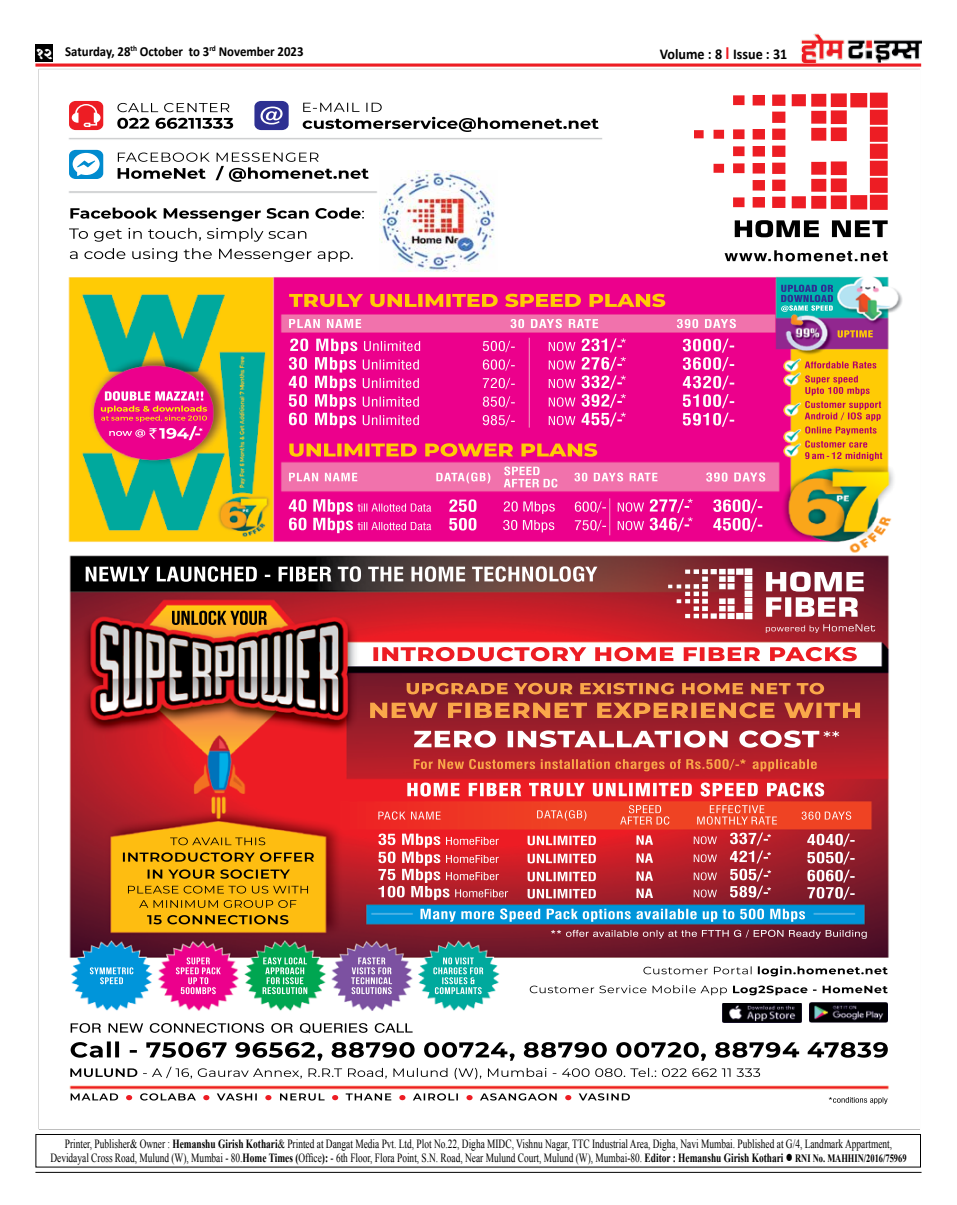
<style>
.page{position:relative;width:957px;height:1205px;background:#fff}
.page>*{position:absolute;margin:0;border:0;box-sizing:border-box;transform-origin:0 0}
.t1{font:20px "SHREE DEV7";color:#fff}
.t2{font:700 15px "Calibri";color:#000;scale:.94 1}
.t3{font:700 13.75px "Calibri";color:#000;scale:.93 1}
.t4{font:12.5px/13.8px "Times New Roman";color:#000;text-align:center;scale:.75 1}
.s1{font-size:17.5px;color:#ed1d24}
.s2{font-weight:700}
.s3{font-weight:700;font-size:11.25px}
</style>
<div class="page">
<hr style="left:35px;top:1172px;width:886px;height:1px;background:#000">
<img style="left:801px;top:34px;width:120px;height:29px">
<svg style="left:35px;top:63px;width:886px;height:4px;background:#f04e53"></svg>
<div style="left:35px;top:44px;width:18px;height:18px;background:#000"></div>
<div style="left:36px;top:1134px;width:884px;height:33px;border:1px solid #000"></div>
<img style="left:39px;top:69px;width:880px;height:1036px">
<svg style="left:694px;top:93px;width:193px;height:117px"></svg>
<svg style="left:734px;top:220px;width:153px;height:17px"></svg>
<svg style="left:117px;top:103px;width:112px;height:9px"></svg>
<svg style="left:117px;top:118px;width:116px;height:11px"></svg>
<svg style="left:69px;top:101px;width:34px;height:29px"></svg>
<svg style="left:303px;top:103px;width:296px;height:29px"></svg>
<svg style="left:254px;top:101px;width:35px;height:29px"></svg>
<svg style="left:118px;top:153px;width:251px;height:29px"></svg>
<svg style="left:69px;top:150px;width:34px;height:29px"></svg>
<svg style="left:801px;top:811px;width:50px;height:9px"></svg>
<svg style="left:378px;top:811px;width:62px;height:9px"></svg>
<svg style="left:697px;top:805px;width:80px;height:19px;background:#f2694f"></svg>
<svg style="left:527px;top:836px;width:69px;height:9px"></svg>
<svg style="left:527px;top:854px;width:69px;height:9px"></svg>
<svg style="left:527px;top:872px;width:69px;height:9px"></svg>
<svg style="left:537px;top:810px;width:49px;height:10px"></svg>
<svg style="left:636px;top:835px;width:17px;height:10px"></svg>
<svg style="left:636px;top:853px;width:17px;height:10px"></svg>
<svg style="left:636px;top:871px;width:17px;height:10px"></svg>
<svg style="left:620px;top:805px;width:49px;height:19px"></svg>
<svg style="left:378px;top:833px;width:130px;height:67px;background:#d74f57"></svg>
<svg style="left:694px;top:836px;width:23px;height:8px"></svg>
<svg style="left:694px;top:854px;width:23px;height:8px"></svg>
<svg style="left:694px;top:872px;width:23px;height:8px"></svg>
<svg style="left:730px;top:832px;width:41px;height:66px;background:#bd5a63"></svg>
<svg style="left:694px;top:889px;width:23px;height:8px"></svg>
<svg style="left:527px;top:889px;width:69px;height:9px"></svg>
<svg style="left:636px;top:888px;width:17px;height:10px"></svg>
<svg style="left:807px;top:833px;width:47px;height:67px"></svg>
<svg style="left:407px;top:782px;width:417px;height:14px"></svg>
<svg style="left:420px;top:908px;width:276px;height:14px"></svg>
<svg style="left:702px;top:908px;width:103px;height:14px"></svg>
<svg style="left:101px;top:391px;width:106px;height:49px;background:#f03e92"></svg>
<svg style="left:71px;top:1023px;width:341px;height:10px"></svg>
<svg style="left:643px;top:966px;width:244px;height:10px"></svg>
<img style="left:809px;top:1002px;width:78px;height:20px">
<img style="left:723px;top:1003px;width:78px;height:19px">
<svg style="left:530px;top:985px;width:357px;height:10px"></svg>
<svg style="left:90px;top:967px;width:43px;height:17px"></svg>
<svg style="left:123px;top:837px;width:191px;height:87px;background:#d9a20e"></svg>
<svg style="left:172px;top:611px;width:95px;height:14px"></svg>
<img style="left:379px;top:170px;width:119px;height:101px">
<svg style="left:69px;top:208px;width:295px;height:54px"></svg>
<svg style="left:510px;top:319px;width:88px;height:9px"></svg>
<svg style="left:483px;top:341px;width:32px;height:11px"></svg>
<svg style="left:483px;top:359px;width:32px;height:12px"></svg>
<svg style="left:483px;top:378px;width:32px;height:11px"></svg>
<svg style="left:483px;top:396px;width:32px;height:12px"></svg>
<svg style="left:483px;top:415px;width:32px;height:11px"></svg>
<svg style="left:549px;top:338px;width:77px;height:88px;background:#ef37a4"></svg>
<hr style="left:529px;top:338px;width:1px;height:89px;background:#f49ac1">
<svg style="left:575px;top:501px;width:31px;height:12px"></svg>
<svg style="left:575px;top:520px;width:31px;height:11px"></svg>
<svg style="left:617px;top:499px;width:76px;height:32px;background:#f03ba6"></svg>
<svg style="left:574px;top:472px;width:83px;height:9px"></svg>
<hr style="left:609px;top:498px;width:1px;height:37px;background:#f49ac1">
<svg style="left:724px;top:250px;width:163px;height:11px"></svg>
<svg style="left:551px;top:930px;width:315px;height:9px;background:#8a4755"></svg>
<svg style="left:828px;top:1097px;width:59px;height:7px"></svg>
<svg style="left:70px;top:1041px;width:818px;height:38px"></svg>
<svg style="left:71px;top:1093px;width:559px;height:7px"></svg>
<svg style="left:176px;top:957px;width:45px;height:37px;background:#f03ea8"></svg>
<svg style="left:263px;top:957px;width:44px;height:37px;background:#52c289"></svg>
<svg style="left:351px;top:957px;width:41px;height:37px;background:#a487be"></svg>
<svg style="left:433px;top:957px;width:50px;height:37px;background:#47c0b8"></svg>
<svg style="left:407px;top:683px;width:417px;height:11px;background:#bd613a"></svg>
<svg style="left:370px;top:702px;width:490px;height:16px;background:#c6643a"></svg>
<svg style="left:414px;top:730px;width:425px;height:17px"></svg>
<svg style="left:414px;top:759px;width:403px;height:12px;background:#ce4a33"></svg>
<svg style="left:373px;top:647px;width:484px;height:14px"></svg>
<svg style="left:289px;top:338px;width:131px;height:90px;background:#f03da7"></svg>
<svg style="left:289px;top:319px;width:72px;height:9px"></svg>
<svg style="left:683px;top:338px;width:51px;height:89px"></svg>
<svg style="left:677px;top:319px;width:59px;height:9px"></svg>
<svg style="left:289px;top:294px;width:376px;height:13px;background:#f56a44"></svg>
<svg style="left:289px;top:443px;width:308px;height:14px;background:#f56647"></svg>
<svg style="left:289px;top:499px;width:142px;height:34px;background:#f03da7"></svg>
<svg style="left:289px;top:473px;width:68px;height:8px"></svg>
<svg style="left:449px;top:499px;width:27px;height:13px"></svg>
<svg style="left:449px;top:518px;width:27px;height:12px"></svg>
<svg style="left:436px;top:472px;width:54px;height:11px"></svg>
<svg style="left:504px;top:501px;width:51px;height:13px"></svg>
<svg style="left:503px;top:520px;width:51px;height:12px"></svg>
<svg style="left:504px;top:466px;width:53px;height:21px"></svg>
<svg style="left:713px;top:499px;width:49px;height:33px"></svg>
<svg style="left:706px;top:472px;width:59px;height:10px"></svg>
<svg style="left:86px;top:566px;width:511px;height:16px"></svg>
<svg style="left:668px;top:568px;width:84px;height:51px"></svg>
<svg style="left:766px;top:572px;width:98px;height:19px"></svg>
<svg style="left:766px;top:597px;width:91px;height:20px"></svg>
<svg style="left:766px;top:624px;width:109px;height:9px"></svg>
<svg style="left:804px;top:361px;width:78px;height:100px;background:#efa11a"></svg>
<svg style="left:781px;top:285px;width:52px;height:27px"></svg>
<svg style="left:837px;top:330px;width:35px;height:7px"></svg>
<p class="t3" style="left:65px;top:42px;width:258px">Saturday, 28<sup>th</sup> October to 3<sup>rd</sup> November 2023</p>
<h1 class="t1" style="left:35px;top:43px;width:19px">12</h1>
<p class="t2" style="left:660px;top:44px;width:137px">Volume : 8 <span class="s1">l</span> Issue : 31</p>
<p class="t4" style="left:50px;top:1136px;width:1143px">Printer, Publisher&amp; Owner : <span class="s2">Hemanshu Girish Kothari</span>&amp; Printed at Dangat Media Pvt. Ltd, Plot No.22, Digha MIDC, Vishnu Nagar, TTC Industrial Area, Digha, Navi Mumbai. Published at G/4, Landmark Appartment,<br>Devidayal Cross Road, Mulund (W), Mumbai - 80.<span class="s2">Home Times (</span>Office<span class="s2">):</span> - 6th Floor, Flora Point, S.N. Road, Near Mulund Court, Mulund (W), Mumbai-80. <span class="s2">Editor : Hemanshu Girish Kothari</span> ● <span class="s3">RNI No. MAHHIN/2016/75969</span></p>
</div>
